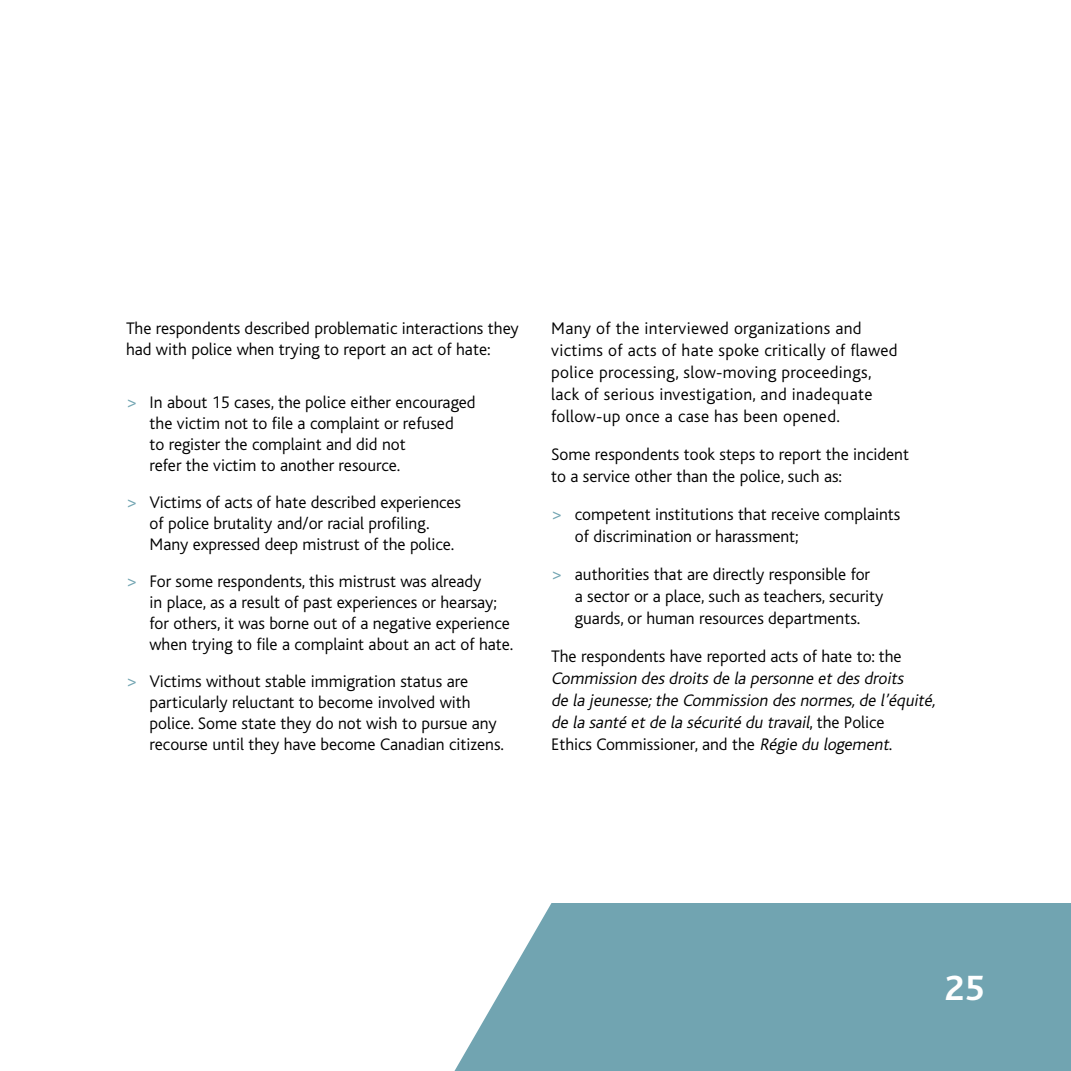
<style>
.page{position:relative;width:1071px;height:1071px;background:#fff}
.page>*{position:absolute;margin:0;border:0;box-sizing:border-box;transform-origin:0 0}
.t1{font:700 36.75px "Bliss";color:#fff}
.t2{font:300 17.5px/21px "Bliss";color:#000}
.t3{font:italic 300 17.5px/22.1px "Bliss";color:#000}
.t4{font:300 17.5px/22.1px "Bliss";letter-spacing:.02em;color:#000}
.s1{color:#71a4b1}
.s2{font-style:normal}
</style>
<div class="page">
<svg style="left:455px;top:903px;width:616px;height:168px;background:#7cabb7"></svg>
<p class="t2" style="left:126px;top:318px;width:394px">The respondents described problematic interactions they had with police when trying to report an act of hate:</p>
<p class="t2" style="left:150px;top:392px;width:327px;text-indent:-24px"><span class="s1">&gt;</span> In about 15 cases, the police either encouraged the victim not to file a complaint or refused<br>to register the complaint and did not<br>refer the victim to another resource.</p>
<p class="t2" style="left:150px;top:492px;width:313px;text-indent:-24px"><span class="s1">&gt;</span> Victims of acts of hate described experiences of police brutality and/or racial profiling.<br>Many expressed deep mistrust of the police.</p>
<p class="t2" style="left:150px;top:571px;width:365px;text-indent:-24px"><span class="s1">&gt;</span> For some respondents, this mistrust was already<br>in place, as a result of past experiences or hearsay; for others, it was borne out of a negative experience when trying to file a complaint about an act of hate.</p>
<p class="t2" style="left:150px;top:671px;width:356px;text-indent:-24px"><span class="s1">&gt;</span> Victims without stable immigration status are particularly reluctant to become involved with police. Some state they do not wish to pursue any recourse until they have become Canadian citizens.</p>
<p class="t4" style="left:551px;top:318px;width:348px">Many of the interviewed organizations and victims of acts of hate spoke critically of flawed police processing, slow-moving proceedings, lack of serious investigation, and inadequate follow-up once a case has been opened.</p>
<p class="t2" style="left:551px;top:444px;width:359px;line-height:22.1px">Some respondents took steps to report the incident to a service other than the police, such as:</p>
<p class="t2" style="left:575px;top:504px;width:327px;line-height:22.1px;text-indent:-24px"><span class="s1">&gt;</span> competent institutions that receive complaints of discrimination or harassment;</p>
<p class="t2" style="left:575px;top:564px;width:310px;line-height:22.1px;text-indent:-24px"><span class="s1">&gt;</span> authorities that are directly responsible for<br>a sector or a place, such as teachers, security guards, or human resources departments.</p>
<p class="t3" style="left:551px;top:645px;width:389px"><span class="s2">The respondents have reported acts of hate to: the </span>Commission des droits de la personne etdes droits<br>de la jeunesse;the Commission des normes,de l’équité, de la santé etde la sécurité du travail<span class="s2">, t h e P o l i c e<br>Ethics Commissioner, and the</span> Régie du logement<span class="s2">.</span></p>
<p class="t1" style="left:944px;top:969px;width:41px">25</p>
</div>
